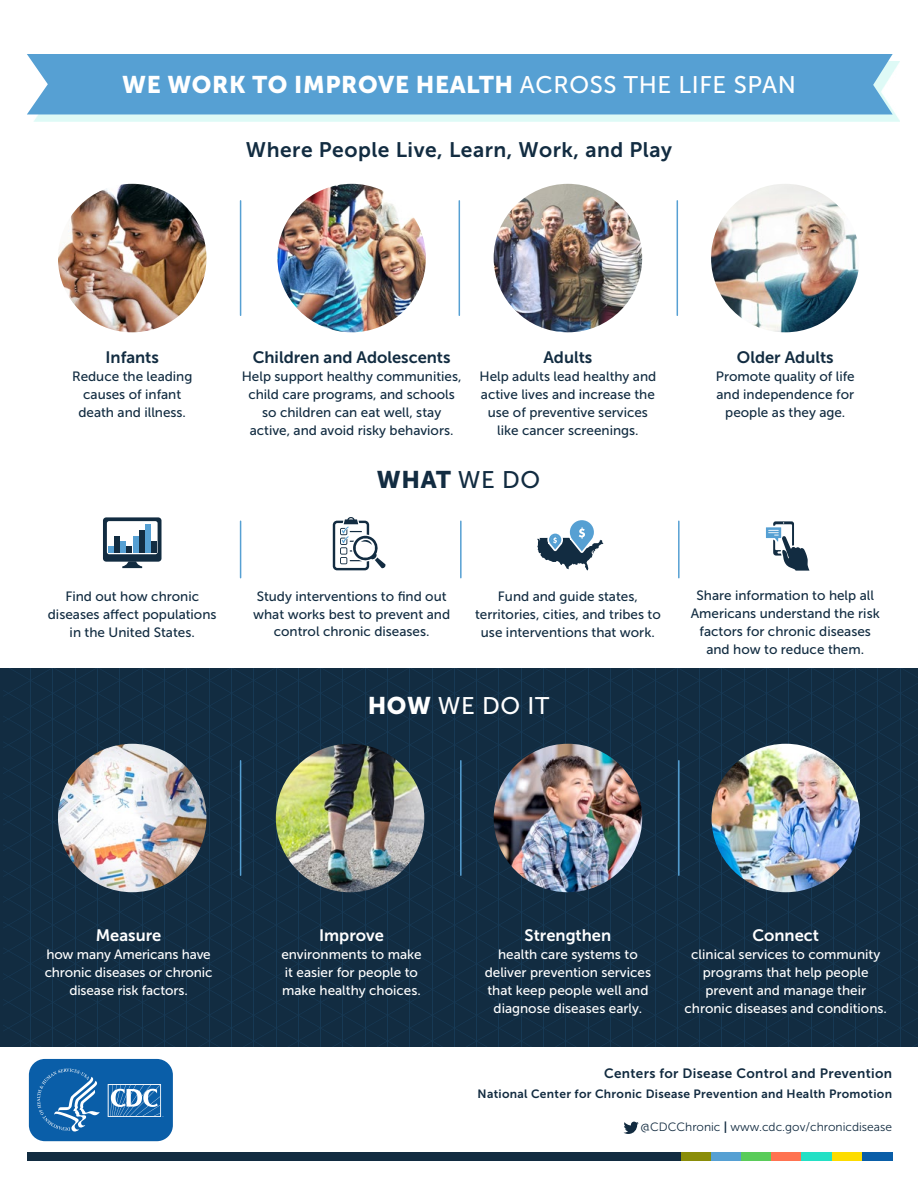
<style>
.page{position:relative;width:918px;height:1188px;background:#fff}
.page>*{position:absolute;margin:0;border:0;box-sizing:border-box;transform-origin:0 0}
.t1{font:24px "Museo Sans 900";letter-spacing:.025em;color:#fff}
.t2{font:24px "Museo Sans 500";color:#fff}
.t3{font:24px "Museo Sans 900";color:#122c41}
.t4{font:21px "Museo Sans 700";letter-spacing:.025em;color:#122c41}
.t5{font:16.5px "Museo Sans 700";color:#122c41}
.t6{font:16.5px "Museo Sans 700";color:#fff}
.t7{font:13.5px/18px "Museo Sans 500";color:#122c41;text-align:center}
.t8{font:13.5px/18px "Museo Sans 500";color:#fff;text-align:center}
.t9{font:13.5px "Museo Sans 700";letter-spacing:.025em;color:#122b40}
.t10{font:12px "Museo Sans 700";letter-spacing:.025em;color:#122b40}
.t11{font:12px "Museo Sans 300";color:#122b40}
.s1{font-family:"Museo Sans 500"}
.s2{font-family:"Museo Sans 900"}
.s3{font-family:"Museo Sans 700"}
</style>
<div class="page">
<svg style="left:3px;top:860px;width:457px;height:27px;background:#132e43"></svg>
<svg style="left:3px;top:887px;width:457px;height:160px;background:#122d42"></svg>
<svg style="left:460px;top:1006px;width:458px;height:41px;background:#122d42"></svg>
<svg style="left:3px;top:668px;width:457px;height:192px;background:#122d43"></svg>
<svg style="left:460px;top:954px;width:458px;height:52px;background:#122d42"></svg>
<svg style="left:460px;top:668px;width:458px;height:286px;background:#122d42"></svg>
<div style="left:34px;top:61px;width:866px;height:61px;background:#d3f9f3;opacity:.75"></div>
<div style="left:27px;top:54px;width:866px;height:60px;background:#56a0d3"></div>
<hr style="left:240px;top:201px;width:1px;height:114px;background:#56a0d3">
<hr style="left:459px;top:201px;width:1px;height:114px;background:#56a0d3">
<hr style="left:677px;top:201px;width:1px;height:114px;background:#56a0d3">
<img style="left:58px;top:184px;width:148px;height:148px;border-radius:74px">
<img style="left:277px;top:184px;width:149px;height:148px;border-radius:74px">
<img style="left:711px;top:184px;width:149px;height:148px;border-radius:74px">
<img style="left:494px;top:184px;width:148px;height:148px;border-radius:74px">
<hr style="left:240px;top:761px;width:1px;height:114px;background:#56a0d3">
<hr style="left:240px;top:521px;width:1px;height:57px;background:#56a0d3">
<hr style="left:460px;top:761px;width:2px;height:114px;background:#56a0d3">
<hr style="left:460px;top:521px;width:2px;height:57px;background:#56a0d3">
<hr style="left:678px;top:761px;width:2px;height:114px;background:#56a0d3">
<hr style="left:678px;top:521px;width:2px;height:57px;background:#56a0d3">
<img style="left:58px;top:744px;width:148px;height:148px;border-radius:74px">
<img style="left:276px;top:744px;width:148px;height:148px;border-radius:74px">
<img style="left:712px;top:744px;width:148px;height:148px;border-radius:74px">
<img style="left:494px;top:744px;width:148px;height:148px;border-radius:74px">
<svg style="left:103px;top:517px;width:59px;height:51px"></svg>
<svg style="left:333px;top:517px;width:53px;height:53px"></svg>
<svg style="left:537px;top:520px;width:66px;height:50px"></svg>
<svg style="left:766px;top:521px;width:44px;height:50px"></svg>
<svg style="left:624px;top:1122px;width:15px;height:12px"></svg>
<div style="left:28px;top:1152px;width:654px;height:9px;background:#122c41"></div>
<div style="left:682px;top:1152px;width:30px;height:9px;background:#8a8d09"></div>
<div style="left:712px;top:1152px;width:30px;height:9px;background:#56a0d3"></div>
<div style="left:742px;top:1152px;width:30px;height:9px;background:#5acc5a"></div>
<div style="left:772px;top:1152px;width:30px;height:9px;background:#ff7351"></div>
<div style="left:802px;top:1152px;width:30px;height:9px;background:#24e0c5"></div>
<div style="left:832px;top:1152px;width:30px;height:9px;background:#fddc00"></div>
<div style="left:862px;top:1152px;width:30px;height:9px;background:#0a5ea8"></div>
<svg style="left:28px;top:1058px;width:145px;height:84px;background:#2e75b4"></svg>
<h1 class="t1" style="left:122px;top:71px;width:675px">WE WORK TO IMPROVE HEALTH <span class="s1">ACROSS THE LIFE SPAN</span></h1>
<h2 class="t4" style="left:246px;top:138px;width:428px">Where People Live, Learn, Work, and Play</h2>
<p class="t5" style="left:105px;top:348px;width:55px">Infants</p>
<p class="t7" style="left:72px;top:367px;width:122px">Reduce the leading causes of infant death and illness.</p>
<p class="t5" style="left:253px;top:348px;width:199px">Children and Adolescents</p>
<p class="t7" style="left:242px;top:367px;width:221px">Help support healthy communities, child care programs, and schools so children can eat well, stay active, and avoid risky behaviors.</p>
<p class="t5" style="left:543px;top:348px;width:50px">Adults</p>
<p class="t7" style="left:479px;top:367px;width:178px">Help adults lead healthy and active lives and increase the use of preventive services like cancer screenings.</p>
<h1 class="t3" style="left:377px;top:466px;width:165px">WHAT <span class="s1">WE DO</span></h1>
<p class="t5" style="left:737px;top:348px;width:98px">Older Adults</p>
<p class="t7" style="left:716px;top:367px;width:140px">Promote quality of life and independence for people as they age.</p>
<p class="t7" style="left:253px;top:587px;width:198px">Study interventions to find out what works best to prevent and control chronic diseases.</p>
<p class="t7" style="left:691px;top:587px;width:191px">Share information to help all<br>Americans understand the risk factors for chronic diseases and how to reduce them.</p>
<p class="t7" style="left:48px;top:587px;width:170px">Find out how chronic diseases affect populations in the United States.</p>
<p class="t7" style="left:475px;top:587px;width:187px">Fund and guide states, territories, cities, and tribes to use interventions that work.</p>
<h1 class="t2" style="left:368px;top:692px;width:183px"><span class="s2">HOW</span> WE DO IT</h1>
<p class="t6" style="left:96px;top:926px;width:67px">Measure</p>
<p class="t8" style="left:45px;top:946px;width:169px">how many Americans have chronic diseases or chronic disease risk factors.</p>
<p class="t6" style="left:319px;top:926px;width:66px">Improve</p>
<p class="t8" style="left:281px;top:946px;width:142px;text-align:left">environments to make it easier for people to make healthy choices.</p>
<p class="t6" style="left:525px;top:926px;width:88px">Strengthen</p>
<p class="t8" style="left:485px;top:946px;width:168px">health care systems to deliver prevention services that keep people well and diagnose diseases early.</p>
<p class="t6" style="left:752px;top:926px;width:68px">Connect</p>
<p class="t8" style="left:685px;top:946px;width:204px">clinical services to community programs that help people prevent and manage their chronic diseases and conditions.</p>
<p class="t9" style="left:604px;top:1066px;width:290px">Centers for Disease Control and Prevention</p>
<p class="t10" style="left:478px;top:1087px;width:416px">National Center for Chronic Disease Prevention and Health Promotion</p>
<p class="t11" style="left:641px;top:1120px;width:253px">@CDCChronic <span class="s3">|</span> www.cdc.gov/chronicdisease</p>
</div>
